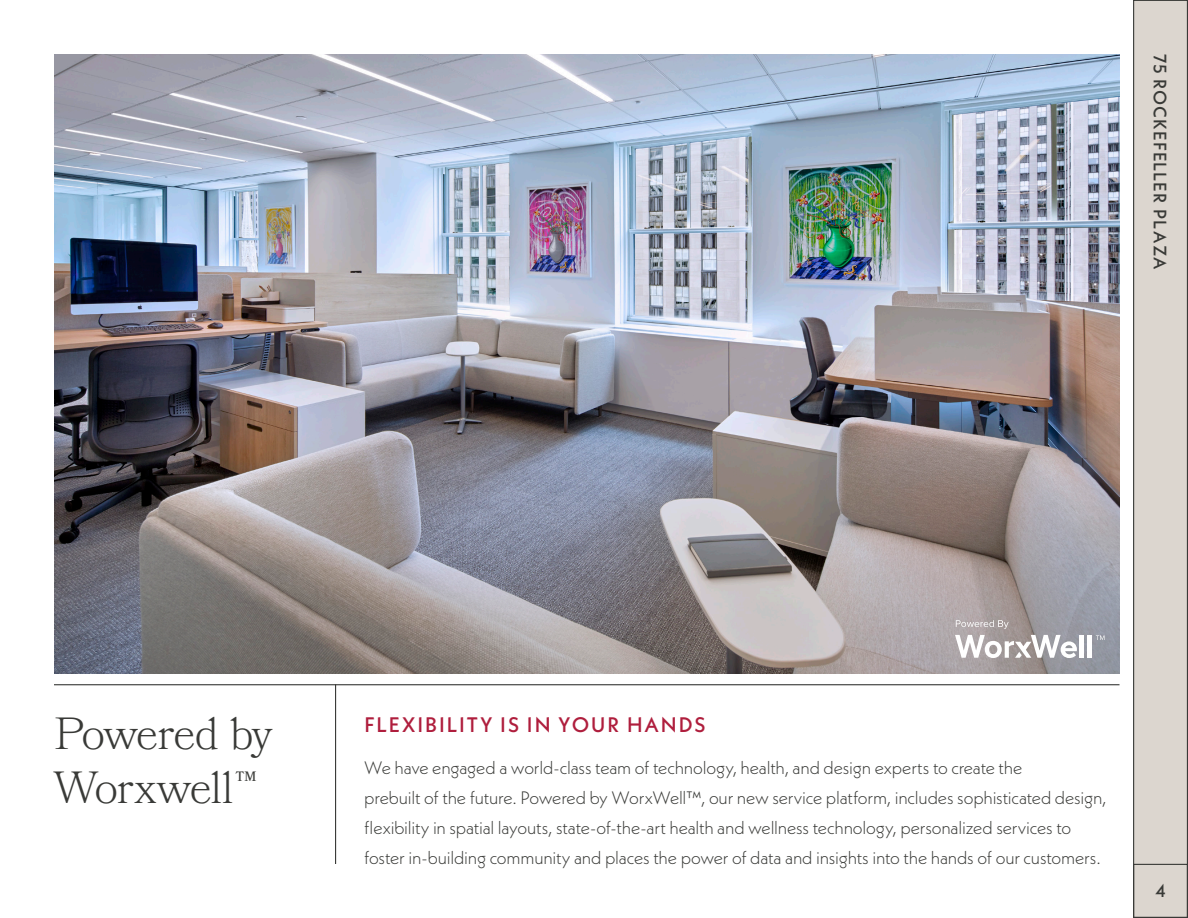
<style>
.page{position:relative;width:1188px;height:918px;background:#fff}
.page>*{position:absolute;margin:0;border:0;box-sizing:border-box;transform-origin:0 0}
.t1{font:300 45px "Bookmania";letter-spacing:-.03em;color:#393a37}
.t2{font:500 21px "Neue Kabel";letter-spacing:.09em;color:#af1e3d}
.t3{font:300 18px/30px "Neue Kabel";letter-spacing:-.01em;color:#393a37}
.t4{font:500 18px "Neue Kabel";letter-spacing:.055em;color:#393a37}
</style>
<div class="page">
<div style="left:1133px;top:0;width:55px;height:918px;background:#dcd6cf;border:1px solid #393a37"></div>
<div style="left:1133px;top:864px;width:55px;height:54px;border:1px solid #393a37"></div>
<hr style="left:54px;top:684px;width:1066px;height:1px;background:#393a37">
<hr style="left:335px;top:684px;width:1px;height:180px;background:#393a37">
<img style="left:54px;top:54px;width:1066px;height:619px">
<hr style="left:1080px;top:635px;width:4px;height:23px;background:#fff">
<hr style="left:1088px;top:635px;width:4px;height:23px;background:#fff">
<svg style="left:1096px;top:635px;width:9px;height:5px"></svg>
<svg style="left:956px;top:620px;width:53px;height:9px"></svg>
<svg style="left:955px;top:635px;width:122px;height:23px"></svg>
<p class="t4" style="left:1172px;top:54px;width:217px;rotate:90deg">75 ROCKEFELLER PLAZA</p>
<p class="t1" style="left:54px;top:707px;width:220px">Powered by</p>
<p class="t1" style="left:54px;top:761px;width:204px">Worxwell™</p>
<p class="t2" style="left:364px;top:712px;width:343px">FLEXIBILITY IS IN YOUR HANDS</p>
<p class="t3" style="left:364px;top:752px;width:744px">We have engaged a world-class team of technology, health, and design experts to create the<br>prebuilt of the future. Powered by WorxWell™, our new service platform, includes sophisticated design, flexibility in spatial layouts, state-of-the-art health and wellness technology, personalized services to foster in-building community and places the power of data and insights into the hands of our customers.</p>
<p class="t4" style="left:1155px;top:880px;width:12px">4</p>
</div>
